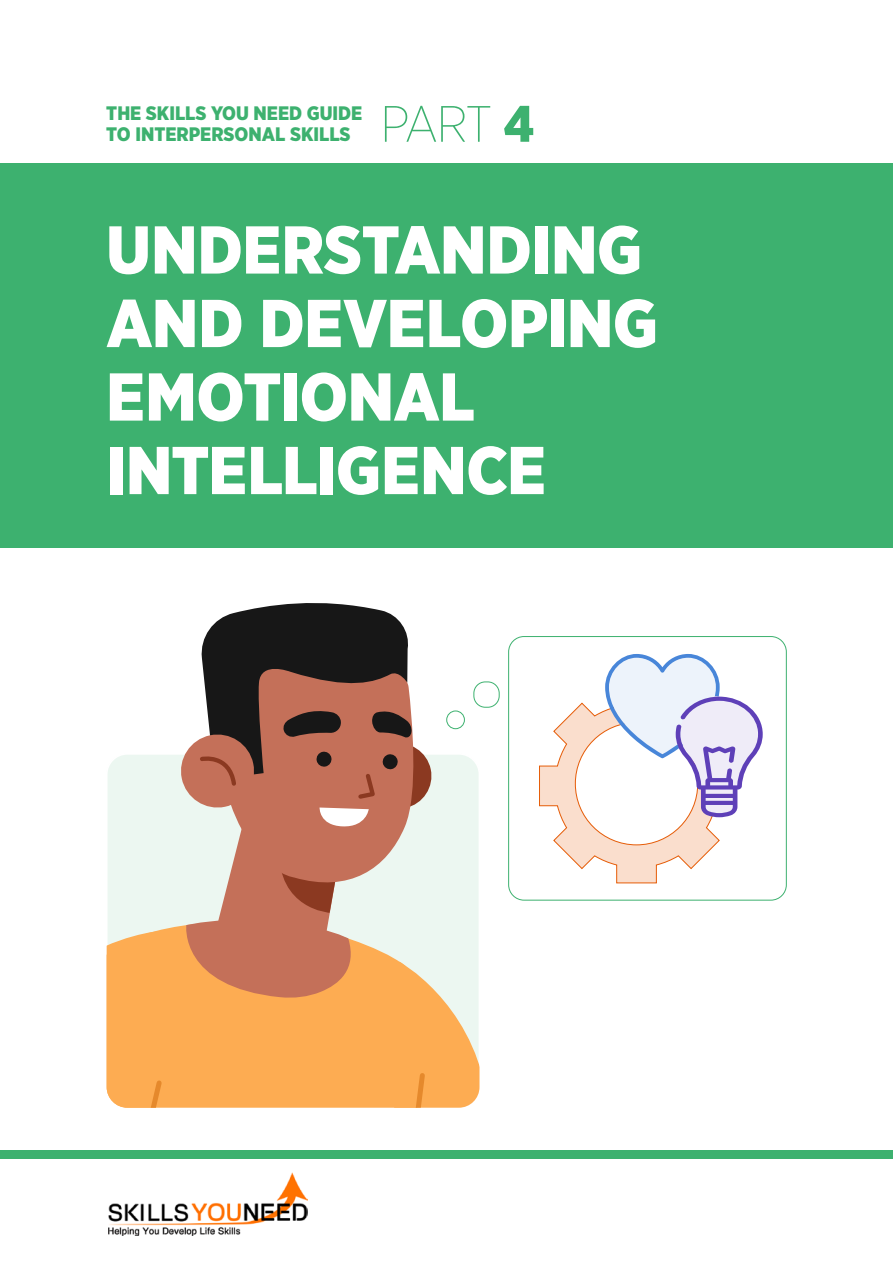
<style>
.page{position:relative;width:893px;height:1263px;background:#fff}
.page>*{position:absolute;margin:0;border:0;box-sizing:border-box;transform-origin:0 0}
.t1{font:900 67.5px/73.5px "Gotham Narrow";letter-spacing:-.005em;color:#fff}
.t2{font:200 51px "Gotham Narrow";color:#3db16f}
.t3{font:900 19.5px/21px "Gotham Narrow";color:#3db16f}
.s1{font-weight:900}
</style>
<div class="page">
<div style="left:0;top:163px;width:893px;height:384px;background:#3db16f"></div>
<div style="left:0;top:1150px;width:893px;height:9px;background:#3db16f"></div>
<img style="left:108px;top:1172px;width:200px;height:63px">
<div style="left:473px;top:681px;width:26px;height:26px;border:1px solid #3db16f;border-radius:11px"></div>
<div style="left:107px;top:754px;width:372px;height:354px;background:#ecf7f1;border-radius:21px"></div>
<div style="left:156px;top:926px;width:22px;height:182px;background:#fdac52"></div>
<div style="left:107px;top:931px;width:58px;height:177px;background:#fdac52"></div>
<svg style="left:178px;top:603px;width:301px;height:505px"></svg>
<div style="left:508px;top:636px;width:279px;height:264px;border:1px solid #3db16f;border-radius:15px"></div>
<svg style="left:539px;top:654px;width:224px;height:229px"></svg>
<p class="t3" style="left:106px;top:103px;width:257px">THE SKILLS YOU NEED GUIDE<br>TO INTERPERSONAL SKILLS</p>
<p class="t2" style="left:380px;top:93px;width:156px">PART <span class="s1">4</span></p>
<p class="t1" style="left:106px;top:212px;width:553px">UNDERSTANDING<br>AND DEVELOPING<br>EMOTIONAL<br>INTELLIGENCE</p>
</div>
